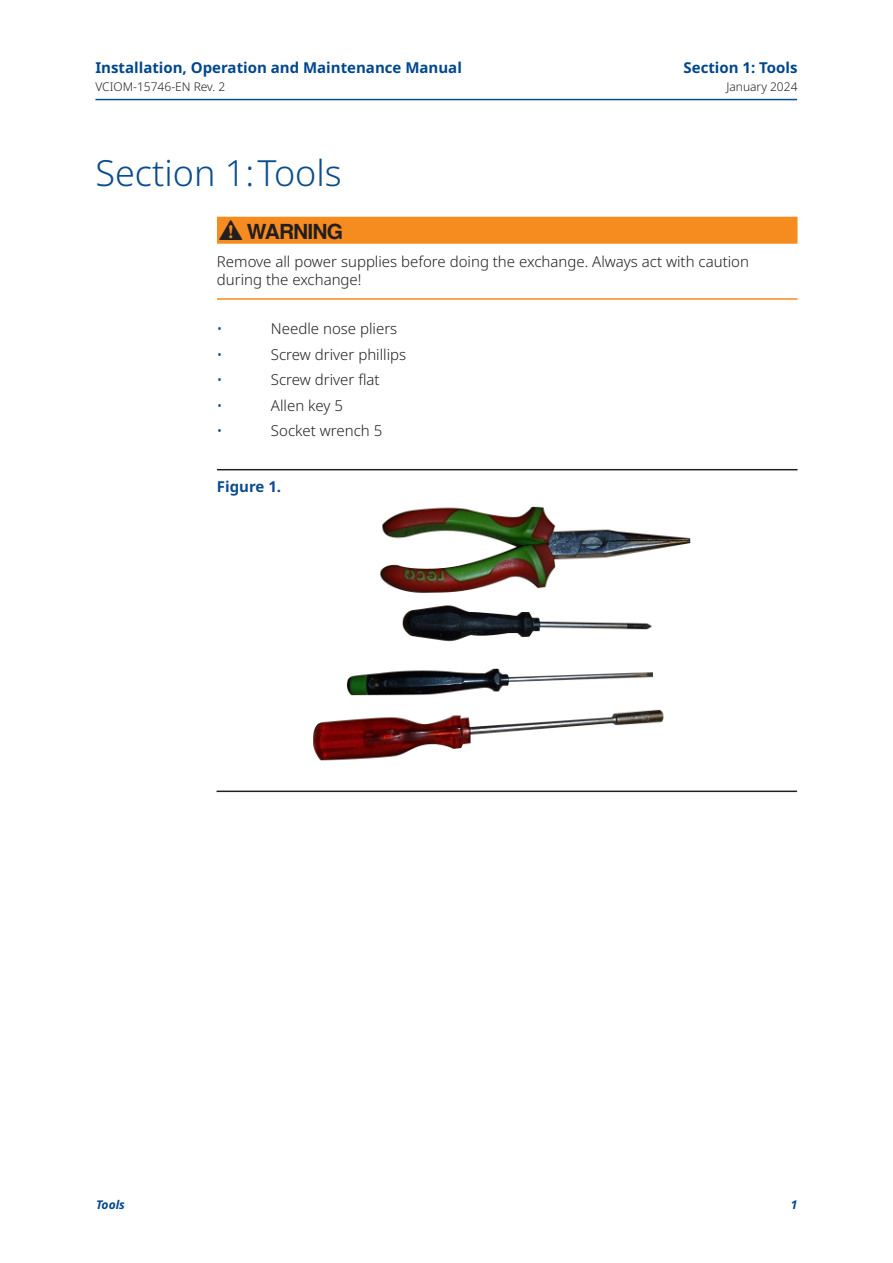
<style>
.page{position:relative;width:893px;height:1263px;background:#fff}
.page>*{position:absolute;margin:0;border:0;box-sizing:border-box;transform-origin:0 0}
.t1{font:300 36px "Noto Sans";color:#0b4c8c}
.t2{font:700 21px "Helvetica";letter-spacing:-.04em;color:#231f20}
._06_Warning_text{font:300 15px/18px "Noto Sans";color:#231f20}
.t3{font:700 15px "Noto Sans";color:#01478d}
.t4{font:700 15px "Noto Sans";color:#0b4c8c}
.t5{font:300 15px "Noto Sans";color:#0b4c8c}
.t6{font:300 12px "Noto Sans";color:#231f20}
.t7{font:italic 700 12px "Noto Sans";color:#01478d}
</style>
<div class="page">
<img style="left:313px;top:506px;width:378px;height:255px">
<hr style="left:95px;top:99px;width:702px;height:1px;background:#0b4c8c">
<div style="left:217px;top:217px;width:580px;height:27px;background:#f68b1f"></div>
<hr style="left:217px;top:298px;width:580px;height:2px;background:#f68b1f">
<hr style="left:217px;top:469px;width:580px;height:1px;background:#231f20">
<hr style="left:217px;top:790px;width:580px;height:2px;background:#231f20">
<p class="t3" style="left:684px;top:59px;width:115px">Section 1: Tools</p>
<p class="t3" style="left:95px;top:59px;width:368px">Installation, Operation and Maintenance Manual</p>
<p class="t6" style="left:95px;top:80px;width:131px">VCIOM-15746-EN Rev. 2</p>
<p class="t6" style="left:726px;top:80px;width:73px">January 2024</p>
<p class="t1" style="left:95px;top:152px;width:248px">Section 1:Tools</p>
<p class="t2" style="left:247px;top:215px;width:98px">WARNING</p>
<p class="_06_Warning_text" style="left:217px;top:253px;width:534px">Remove all power supplies before doing the exchange. Always act with caution during the exchange!</p>
<p class="t5" style="left:217px;top:320px;width:7px">•</p>
<p class="_06_Warning_text" style="left:271px;top:320px;width:128px">Needle nose pliers</p>
<p class="t5" style="left:217px;top:346px;width:7px">•</p>
<p class="_06_Warning_text" style="left:271px;top:345px;width:137px">Screw driver phillips</p>
<p class="t5" style="left:217px;top:371px;width:7px">•</p>
<p class="_06_Warning_text" style="left:271px;top:371px;width:110px">Screw driver flat</p>
<p class="t5" style="left:217px;top:397px;width:7px">•</p>
<p class="_06_Warning_text" style="left:271px;top:396px;width:74px">Allen key 5</p>
<p class="t5" style="left:217px;top:422px;width:7px">•</p>
<p class="_06_Warning_text" style="left:271px;top:422px;width:113px">Socket wrench 5</p>
<p class="t4" style="left:217px;top:478px;width:66px">Figure 1.</p>
<p class="t7" style="left:96px;top:1196px;width:30px">Tools</p>
<p class="t7" style="left:791px;top:1196px;width:8px">1</p>
</div>
